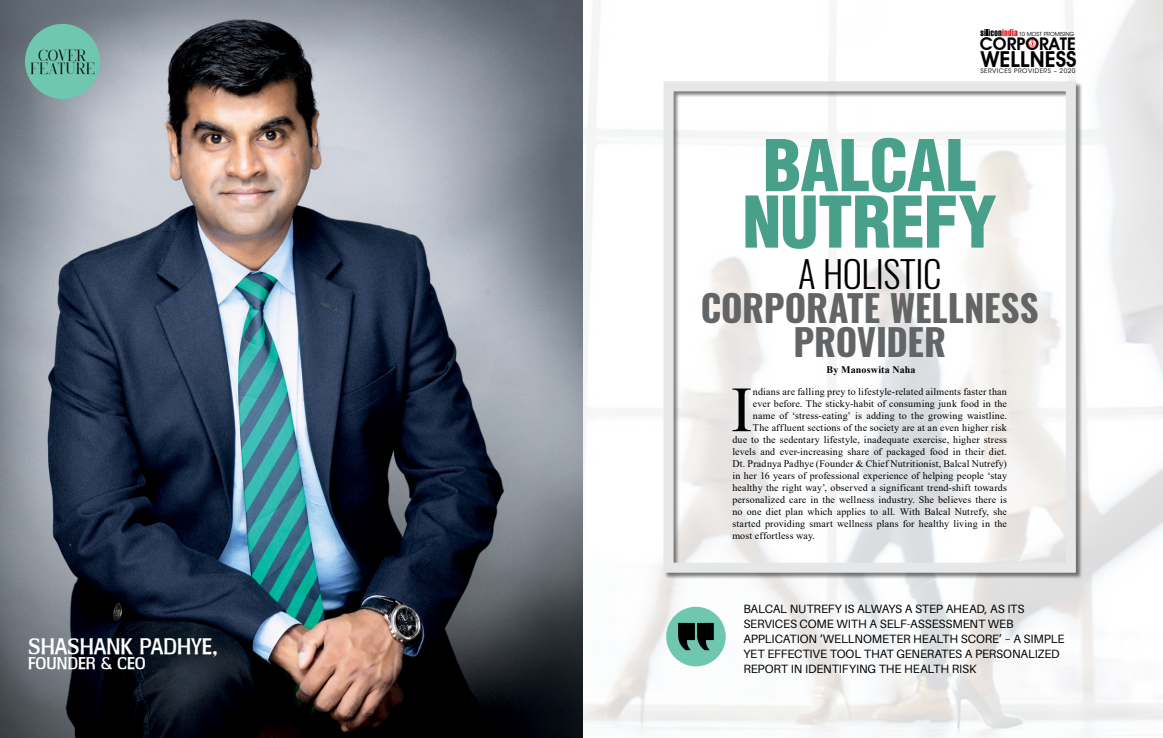
<style>
.page{position:relative;width:1163px;height:738px;background:#fff}
.page>*{position:absolute;margin:0;border:0;box-sizing:border-box;transform-origin:0 0}
.tickets_body{font:900 condensed 69.4px "Helvetica";letter-spacing:-.01em;color:#48a08b}
.tickets_body-2{font:64.4px "Times New Roman";color:#000}
.tickets_body-3{font:700 36.7px "Oswald";letter-spacing:-.005em;color:#636466}
.tickets_body-4{font:300 36.7px "Oswald";letter-spacing:-.01em;color:#000}
.tickets_body-5{font:22.3px "Carl Teller SH";letter-spacing:-.02em;color:#fff}
.t1{font:600 21.9px "Avant Garde IT Cby BT";color:#000}
.t2{font:600 17.4px "Avant Garde IT Cby BT";color:#000}
.tickets_body-6{font:17px "Carl Teller SH";color:#fff}
.tickets_body-7{font:16.3px "Kindel Serif";color:#000}
.tickets_body-8{font:12px/15px "Aileron";letter-spacing:-.01em;color:#000}
.tickets_body-9{font:10px "Times New Roman";letter-spacing:.015em;color:#000}
.tickets_body-10{font:700 10px "Times New Roman";letter-spacing:.015em;color:#000}
.t3{font:6.2px "ITC Avant Garde Std";letter-spacing:.075em;color:#000}
.t4{font:5.5px "ITC Avant Garde Std";color:#000}
</style>
<div class="page">
<img style="left:0;top:0;width:1162px;height:737px">
<div style="left:663px;top:81px;width:419px;height:498px;background:#000;opacity:.5"></div>
<div style="left:663px;top:81px;width:412px;height:491px;border:10px solid #e6e7e8"></div>
<div style="left:666px;top:606px;width:59px;height:59px;background:#6fc7b0;border-radius:50%"></div>
<svg style="left:678px;top:622px;width:35px;height:27px"></svg>
<div style="left:25px;top:24px;width:75px;height:75px;background:#6fc7b0;border-radius:50%"></div>
<svg style="left:980px;top:29px;width:37px;height:7px"></svg>
<svg style="left:1027px;top:39px;width:9px;height:9px"></svg>
<p class="tickets_body-7" style="left:38px;top:50px;width:50px">COVER</p>
<p class="tickets_body-7" style="left:30px;top:62px;width:66px">FEATURE</p>
<p class="tickets_body-5" style="left:28px;top:631px;width:191px">SHASHANK PADHYE,</p>
<p class="tickets_body-6" style="left:28px;top:652px;width:119px">FOUNDER &amp; CEO</p>
<p class="t4" style="left:1018px;top:31px;width:57px">10 MOST PROMISING</p>
<p class="t1" style="left:980px;top:46px;width:97px">WELLNESS</p>
<p class="t2" style="left:979px;top:34px;width:97px">CORPORATE</p>
<p class="t3" style="left:980px;top:67px;width:96px">SERVICES PROVIDERS – 2020</p>
<p class="tickets_body" style="left:762px;top:122px;width:215px">BALCAL</p>
<p class="tickets_body" style="left:742px;top:178px;width:256px">NUTREFY</p>
<p class="tickets_body-4" style="left:798px;top:249px;width:145px">A HOLISTIC</p>
<p class="tickets_body-3" style="left:700px;top:282px;width:339px">CORPORATE WELLNESS</p>
<p class="tickets_body-3" style="left:793px;top:317px;width:154px">PROVIDER</p>
<p class="tickets_body-10" style="left:826px;top:362px;width:90px">By Manoswita Naha</p>
<p class="tickets_body-2" style="left:730px;top:364px;width:23px">I</p>
<p class="tickets_body-9" style="left:752px;top:384px;width:255px">ndians are falling prey to lifestyle-related ailments faster than</p>
<p class="tickets_body-9" style="left:752px;top:396px;width:255px">ever before. The sticky-habit of consuming junk food in the</p>
<p class="tickets_body-9" style="left:752px;top:408px;width:255px">name of ‘stress-eating’ is adding to the growing waistline.</p>
<p class="tickets_body-9" style="left:752px;top:420px;width:255px">The affluent sections of the society are at an even higher risk</p>
<p class="tickets_body-9" style="left:732px;top:432px;width:276px">due to the sedentary lifestyle, inadequate exercise, higher stress</p>
<p class="tickets_body-9" style="left:732px;top:444px;width:276px">levels and ever-increasing share of packaged food in their diet.</p>
<p class="tickets_body-9" style="left:732px;top:456px;width:276px">Dt. Pradnya Padhye (Founder &amp; Chief Nutritionist, Balcal Nutrefy)</p>
<p class="tickets_body-9" style="left:732px;top:468px;width:276px">in her 16 years of professional experience of helping people ‘stay</p>
<p class="tickets_body-9" style="left:732px;top:480px;width:276px">healthy the right way’, observed a significant trend-shift towards</p>
<p class="tickets_body-9" style="left:732px;top:492px;width:276px">personalized care in the wellness industry. She believes there is</p>
<p class="tickets_body-9" style="left:732px;top:504px;width:276px">no one diet plan which applies to all. With Balcal Nutrefy, she</p>
<p class="tickets_body-9" style="left:732px;top:516px;width:276px">started providing smart wellness plans for healthy living in the</p>
<p class="tickets_body-9" style="left:732px;top:528px;width:84px">most effortless way.</p>
<p class="tickets_body-8" style="left:743px;top:601px;width:323px">BALCAL NUTREFY IS ALWAYS A STEP AHEAD, AS ITS SERVICES COME WITH A SELF-ASSESSMENT WEB APPLICATION ‘WELLNOMETER HEALTH SCORE’ – A SIMPLE YET EFFECTIVE TOOL THAT GENERATES A PERSONALIZED REPORT IN IDENTIFYING THE HEALTH RISK</p>
</div>
